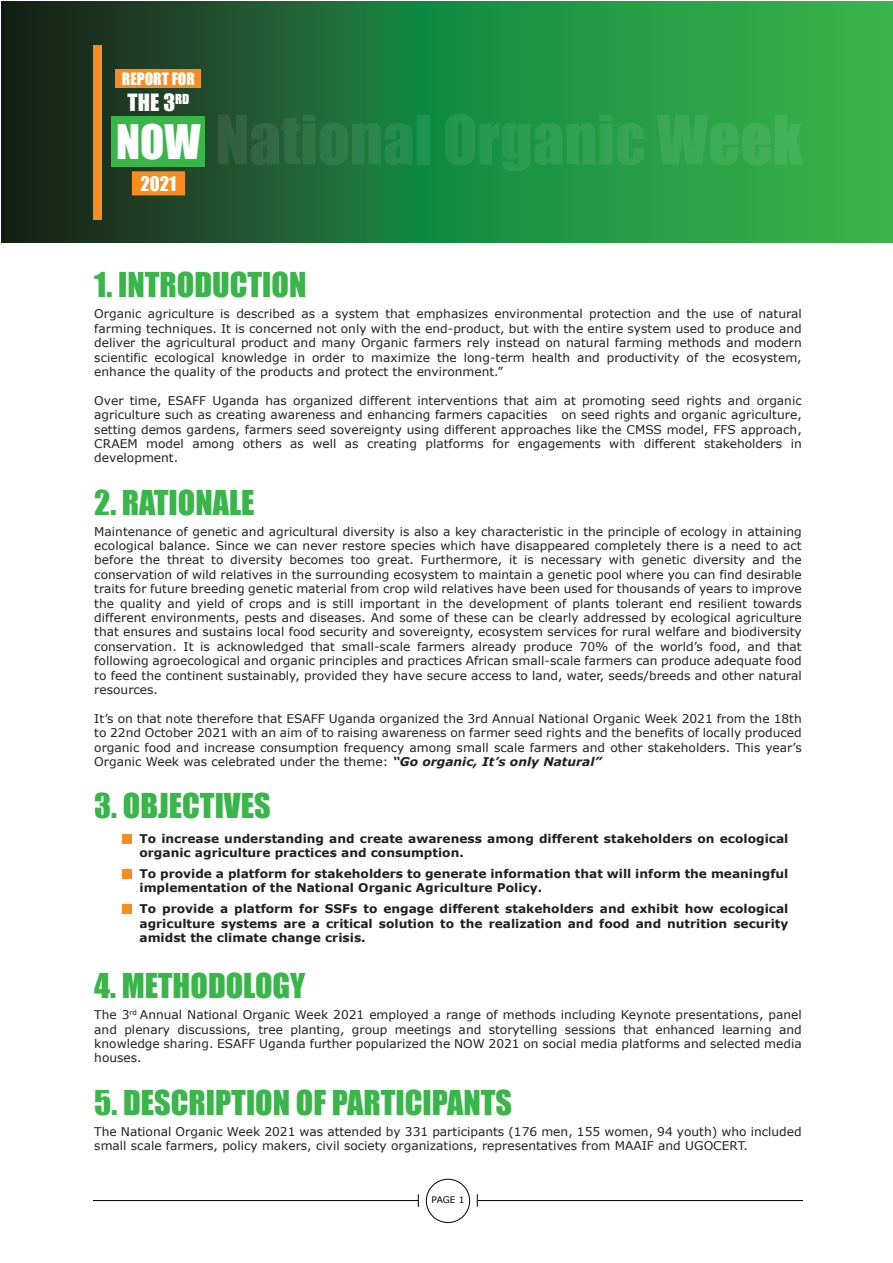
<style>
.page{position:relative;width:893px;height:1263px;background:#fff}
.page>*{position:absolute;margin:0;border:0;box-sizing:border-box;transform-origin:0 0}
.t1{font:43.65px "Impact";color:#fff}
.t2{font:31.5px "Impact";color:#39b54a}
.t3{font:21.9px "Impact";color:#fff}
.t4{font:18.6px "Impact";color:#fff}
.t5{font:15.6px "Impact";color:#fff}
.t6{font:12px/14.4px "Verdana";color:#231f20;text-align:justify}
.t7{font:700 12px/14.4px "Verdana";color:#231f20}
.t8{font:9px "Verdana";color:#000}
.s1{font-weight:700;font-style:italic}
</style>
<div class="page">
<hr style="left:93px;top:1200px;width:325px;height:1px;background:#000">
<hr style="left:478px;top:1200px;width:325px;height:1px;background:#000">
<div style="left:426px;top:1179px;width:44px;height:44px;border:1px solid #000;border-radius:50%"></div>
<svg style="left:418px;top:1194px;width:1px;height:13px"></svg>
<svg style="left:477px;top:1194px;width:1px;height:13px"></svg>
<svg style="left:1px;top:1px;width:892px;height:241px;background:#227d3a"></svg>
<div style="left:93px;top:46px;width:8px;height:174px;background:#f78c20"></div>
<div style="left:132px;top:171px;width:53px;height:24px;background:#f78c20"></div>
<div style="left:112px;top:116px;width:93px;height:51px;background:#39b54a"></div>
<div style="left:116px;top:70px;width:85px;height:18px;background:#f78c20"></div>
<div style="left:122px;top:834px;width:9px;height:10px;background:#f78c20"></div>
<div style="left:122px;top:869px;width:9px;height:10px;background:#f78c20"></div>
<div style="left:122px;top:905px;width:9px;height:9px;background:#f78c20"></div>
<h3 class="t5" style="left:122px;top:67px;width:74px">REPORT FOR</h3>
<h3 class="t3" style="left:128px;top:86px;width:63px">THE 3<sup>RD</sup></h3>
<h1 class="t1" style="left:116px;top:108px;width:86px">NOW</h1>
<h3 class="t4" style="left:141px;top:169px;width:37px">2021</h3>
<h2 class="t2" style="left:94px;top:260px;width:214px">1. INTRODUCTION</h2>
<p class="t6" style="left:94px;top:307px;width:709px">Organic agriculture is described as a system that emphasizes environmental protection and the use of natural farming techniques. It is concerned not only with the end-product, but with the entire system used to produce and deliver the agricultural product and many Organic farmers rely instead on natural farming methods and modern scientific ecological knowledge in order to maximize the long-term health and productivity of the ecosystem, enhance the quality of the products and protect the environment.”</p>
<p class="t6" style="left:94px;top:393px;width:709px">Over time, ESAFF Uganda has organized different interventions that aim at promoting seed rights and organic agriculture such as creating awareness and enhancing farmers capacities on seed rights and organic agriculture, setting demos gardens, farmers seed sovereignty using different approaches like the CMSS model, FFS approach, CRAEM model among others as well as creating platforms for engagements with different stakeholders in development.</p>
<h2 class="t2" style="left:94px;top:478px;width:162px">2. RATIONALE</h2>
<p class="t6" style="left:94px;top:524px;width:709px">Maintenance of genetic and agricultural diversity is also a key characteristic in the principle of ecology in attaining ecological balance. Since we can never restore species which have disappeared completely there is a need to act before the threat to diversity becomes too great. Furthermore, it is necessary with genetic diversity and the conservation of wild relatives in the surrounding ecosystem to maintain a genetic pool where you can find desirable traits for future breeding genetic material from crop wild relatives have been used for thousands of years to improve the quality and yield of crops and is still important in the development of plants tolerant end resilient towards different environments, pests and diseases. And some of these can be clearly addressed by ecological agriculture that ensures and sustains local food security and sovereignty, ecosystem services for rural welfare and biodiversity conservation. It is acknowledged that small-scale farmers already produce 70% of the world’s food, and that following agroecological and organic principles and practices African small-scale farmers can produce adequate food to feed the continent sustainably, provided they have secure access to land, water, seeds/breeds and other natural resources.</p>
<p class="t6" style="left:94px;top:711px;width:709px">It’s on that note therefore that ESAFF Uganda organized the 3rd Annual National Organic Week 2021 from the 18th to 22nd October 2021 with an aim of to raising awareness on farmer seed rights and the benefits of locally produced organic food and increase consumption frequency among small scale farmers and other stakeholders. This year’s Organic Week was celebrated under the theme: <span class="s1">“Go organic, It’s only Natural”</span></p>
<h2 class="t2" style="left:94px;top:781px;width:178px">3. OBJECTIVES</h2>
<p class="t7" style="left:139px;top:831px;width:650px">To increase understanding and create awareness among different stakeholders on ecological organic agriculture practices and consumption.</p>
<p class="t7" style="left:139px;top:866px;width:650px">To provide a platform for stakeholders to generate information that will inform the meaningful implementation of the National Organic Agriculture Policy.</p>
<p class="t7" style="left:139px;top:902px;width:650px;text-align:justify">To provide a platform for SSFs to engage different stakeholders and exhibit how ecological agriculture systems are a critical solution to the realization and food and nutrition security amidst the climate change crisis.</p>
<h2 class="t2" style="left:94px;top:961px;width:213px">4. METHODOLOGY</h2>
<p class="t6" style="left:94px;top:1007px;width:709px">The 3<sup>rd</sup> Annual National Organic Week 2021 employed a range of methods including Keynote presentations, panel and plenary discussions, tree planting, group meetings and storytelling sessions that enhanced learning and knowledge sharing. ESAFF Uganda further popularized the NOW 2021 on social media platforms and selected media houses.</p>
<h2 class="t2" style="left:94px;top:1078px;width:419px">5. DESCRIPTION OF PARTICIPANTS</h2>
<p class="t6" style="left:94px;top:1124px;width:709px">The National Organic Week 2021 was attended by 331 participants (176 men, 155 women, 94 youth) who included small scale farmers, policy makers, civil society organizations, representatives from MAAIF and UGOCERT.</p>
<p class="t8" style="left:431px;top:1194px;width:35px">PAGE 1</p>
</div>
